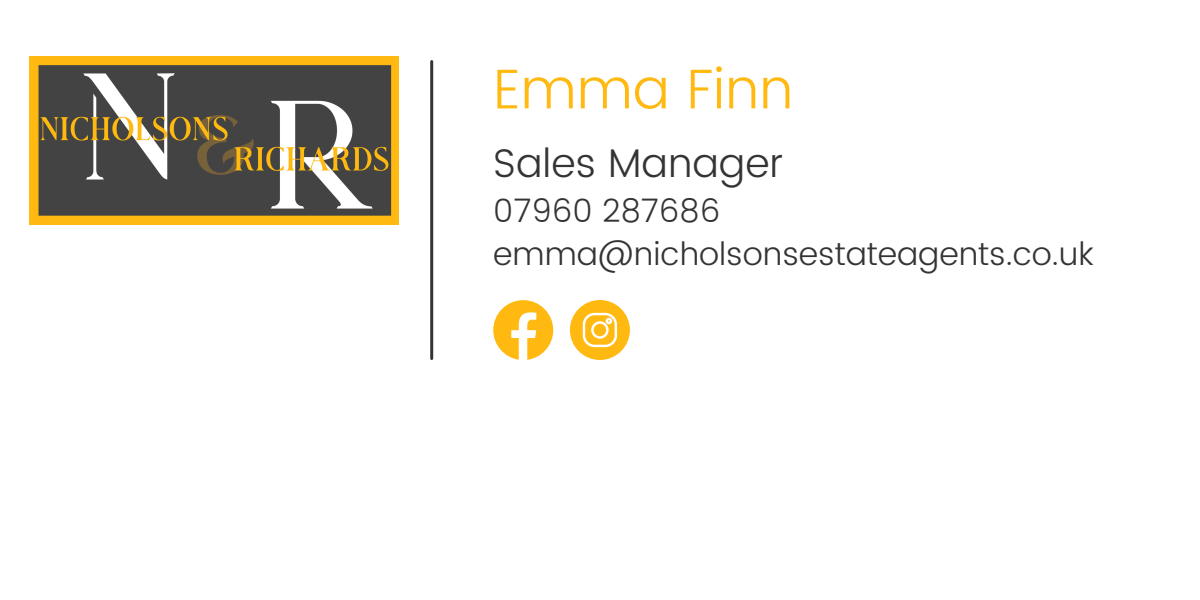
<style>
.page{position:relative;width:1200px;height:600px;background:#fff}
.page>*{position:absolute;margin:0;border:0;box-sizing:border-box;transform-origin:0 0}
.t1{font:300 56px "Poppins";color:#ffb910}
.t2{font:300 40px "Poppins";color:#343434}
.t3{font:300 32px "Poppins";color:#343434}
</style>
<div class="page">
<hr style="left:430px;top:62px;width:3px;height:297px;background:#343434">
<svg style="left:493px;top:300px;width:60px;height:60px"></svg>
<svg style="left:570px;top:300px;width:60px;height:60px"></svg>
<img style="left:29px;top:57px;width:369px;height:168px">
<p class="t1" style="left:493px;top:56px;width:302px">Emma Finn</p>
<p class="t2" style="left:493px;top:140px;width:292px">Sales Manager</p>
<p class="t3" style="left:493px;top:193px;width:229px">07960 287686</p>
<p class="t3" style="left:493px;top:235px;width:602px">emma@nicholsonsestateagents.co.uk</p>
</div>
